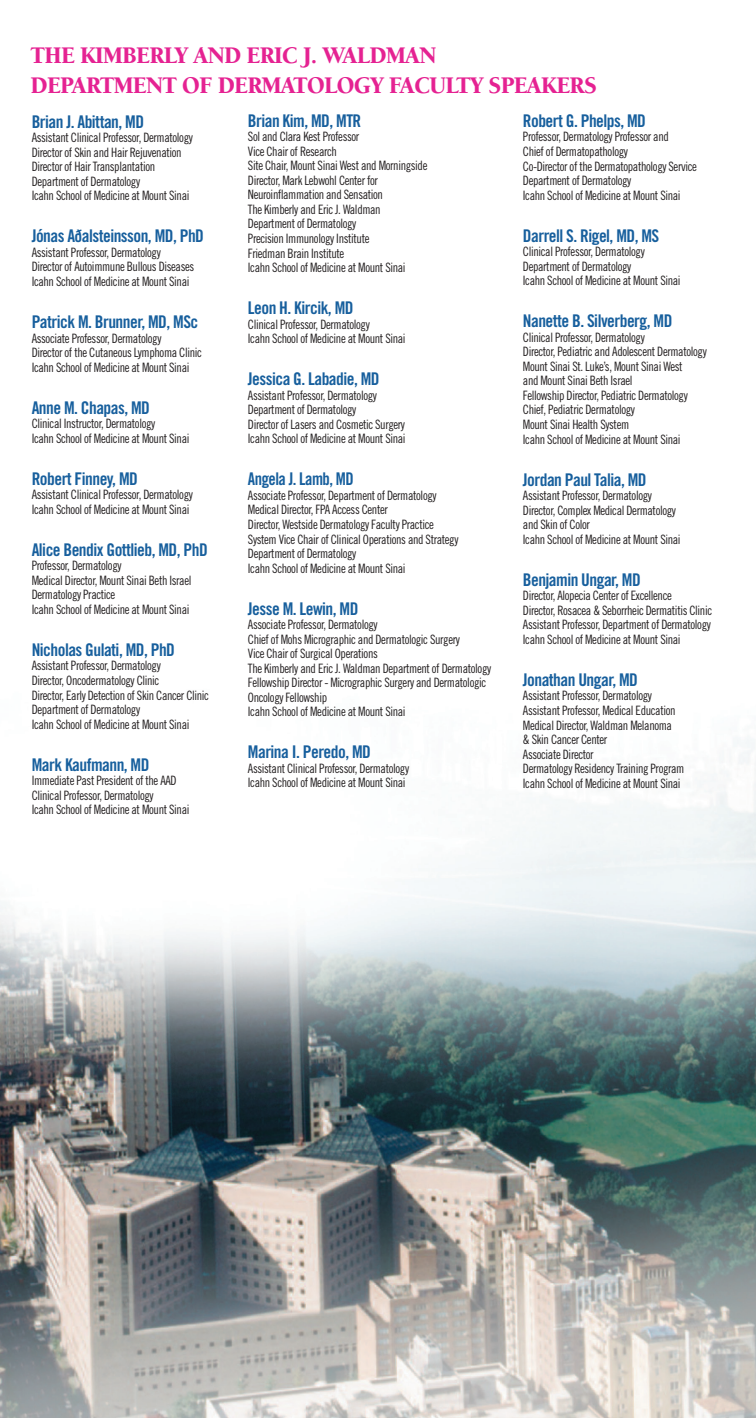
<style>
.page{position:relative;width:756px;height:1418px;background:#fff}
.page>*{position:absolute;margin:0;border:0;box-sizing:border-box;transform-origin:0 0}
.t1{font:900 24.5px/29.8px "Berkeley Std";letter-spacing:-.03em;color:#e52292;scale:.95 1}
.t2{font:17.5px "Trade Gothic LT Std Bd Cn 20";letter-spacing:-.03em;color:#175f9d}
.t3{font:17.5px "Trade Gothic LT Std Bd Cn 20";letter-spacing:-.03em;color:#175f9d;scale:.95 1}
.t4{font:12.95px/14.5px "Trade Gothic LT Std Cn 18";letter-spacing:-.03em;color:#231f20;scale:.95 1}
</style>
<div class="page">
<img style="left:0;top:738px;width:756px;height:680px">
<p class="t1" style="left:31px;top:41px;width:598px">THE KIMBERLY AND ERIC J. WALDMAN<br>DEPARTMENT OF DERMATOLOGY FACULTY SPEAKERS</p>
<p class="t2" style="left:248px;top:110px;width:115px">Brian Kim, MD, MTR</p>
<p class="t4" style="left:248px;top:129px;width:119px">Sol and Clara Kest Professor</p>
<p class="t4" style="left:248px;top:144px;width:95px">Vice Chair of Research</p>
<p class="t4" style="left:248px;top:158px;width:190px">Site Chair, Mount Sinai West and Morningside</p>
<p class="t4" style="left:248px;top:173px;width:144px">Director, Mark Lebwohl Center for<br>Neuroinflammation and Sensation</p>
<p class="t4" style="left:248px;top:202px;width:141px">The Kimberly and Eric J. Waldman<br>Department of Dermatology</p>
<p class="t4" style="left:248px;top:231px;width:129px">Precision Immunology Institute</p>
<p class="t4" style="left:248px;top:245px;width:168px">Friedman Brain Institute<br>Icahn School of Medicine at Mount Sinai</p>
<p class="t2" style="left:248px;top:297px;width:107px">Leon H. Kircik, MD</p>
<p class="t4" style="left:248px;top:317px;width:130px">Clinical Professor, Dermatology</p>
<p class="t4" style="left:248px;top:331px;width:168px">Icahn School of Medicine at Mount Sinai</p>
<p class="t2" style="left:248px;top:368px;width:133px">Jessica G. Labadie, MD</p>
<p class="t4" style="left:248px;top:388px;width:137px">Assistant Professor, Dermatology</p>
<p class="t4" style="left:248px;top:402px;width:116px">Department of Dermatology</p>
<p class="t4" style="left:248px;top:417px;width:167px">Director of Lasers and Cosmetic Surgery</p>
<p class="t4" style="left:248px;top:431px;width:168px">Icahn School of Medicine at Mount Sinai</p>
<p class="t3" style="left:248px;top:468px;width:113px">Angela J. Lamb, MD</p>
<p class="t4" style="left:248px;top:488px;width:200px">Associate Professor, Department of Dermatology</p>
<p class="t4" style="left:248px;top:502px;width:149px">Medical Director, FPA Access Center</p>
<p class="t4" style="left:248px;top:517px;width:197px">Director, Westside Dermatology Faculty Practice</p>
<p class="t4" style="left:248px;top:531px;width:223px">System Vice Chair of Clinical Operations and Strategy</p>
<p class="t4" style="left:248px;top:546px;width:116px">Department of Dermatology</p>
<p class="t4" style="left:248px;top:560px;width:168px">Icahn School of Medicine at Mount Sinai</p>
<p class="t2" style="left:248px;top:598px;width:112px">Jesse M. Lewin, MD</p>
<p class="t4" style="left:248px;top:617px;width:138px">Associate Professor, Dermatology</p>
<p class="t4" style="left:248px;top:631px;width:225px">Chief of Mohs Micrographic and Dermatologic Surgery</p>
<p class="t4" style="left:248px;top:646px;width:138px">Vice Chair of Surgical Operations</p>
<p class="t4" style="left:248px;top:661px;width:258px">The Kimberly and Eric J. Waldman Department of Dermatology</p>
<p class="t4" style="left:248px;top:675px;width:252px">Fellowship Director - Micrographic Surgery and Dermatologic<br>Oncology Fellowship</p>
<p class="t4" style="left:248px;top:704px;width:168px">Icahn School of Medicine at Mount Sinai</p>
<p class="t2" style="left:248px;top:741px;width:125px">Marina I. Peredo, MD</p>
<p class="t4" style="left:248px;top:761px;width:171px">Assistant Clinical Professor, Dermatology</p>
<p class="t4" style="left:248px;top:775px;width:168px">Icahn School of Medicine at Mount Sinai</p>
<p class="t2" style="left:523px;top:110px;width:125px">Robert G. Phelps, MD</p>
<p class="t4" style="left:523px;top:129px;width:155px">Professor, Dermatology Professor and<br>Chief of Dermatopathology</p>
<p class="t4" style="left:523px;top:158px;width:185px">Co-Director of the Dermatopathology Service</p>
<p class="t4" style="left:523px;top:173px;width:116px">Department of Dermatology</p>
<p class="t4" style="left:523px;top:188px;width:168px">Icahn School of Medicine at Mount Sinai</p>
<p class="t2" style="left:523px;top:225px;width:138px">Darrell S. Rigel, MD, MS</p>
<p class="t4" style="left:523px;top:244px;width:130px">Clinical Professor, Dermatology</p>
<p class="t4" style="left:523px;top:259px;width:168px">Department of Dermatology<br>Icahn School of Medicine at Mount Sinai</p>
<p class="t2" style="left:523px;top:310px;width:151px">Nanette B. Silverberg, MD</p>
<p class="t4" style="left:523px;top:330px;width:130px">Clinical Professor, Dermatology</p>
<p class="t4" style="left:523px;top:344px;width:195px">Director, Pediatric and Adolescent Dermatology</p>
<p class="t4" style="left:523px;top:359px;width:170px">Mount Sinai St. Luke’s, Mount Sinai West</p>
<p class="t4" style="left:523px;top:373px;width:117px">and Mount Sinai Beth Israel</p>
<p class="t4" style="left:523px;top:388px;width:175px">Fellowship Director, Pediatric Dermatology</p>
<p class="t4" style="left:523px;top:402px;width:119px">Chief, Pediatric Dermatology</p>
<p class="t4" style="left:523px;top:417px;width:113px">Mount Sinai Health System</p>
<p class="t4" style="left:523px;top:431px;width:168px">Icahn School of Medicine at Mount Sinai</p>
<p class="t2" style="left:523px;top:469px;width:125px">Jordan Paul Talia, MD</p>
<p class="t4" style="left:523px;top:488px;width:137px">Assistant Professor, Dermatology</p>
<p class="t4" style="left:523px;top:502px;width:163px">Director, Complex Medical Dermatology and Skin of Color</p>
<p class="t4" style="left:523px;top:532px;width:168px">Icahn School of Medicine at Mount Sinai</p>
<p class="t2" style="left:523px;top:569px;width:119px">Benjamin Ungar, MD</p>
<p class="t4" style="left:523px;top:588px;width:158px">Director, Alopecia Center of Excellence</p>
<p class="t4" style="left:523px;top:603px;width:201px">Director, Rosacea &amp; Seborrheic Dermatitis Clinic</p>
<p class="t4" style="left:523px;top:617px;width:199px">Assistant Professor, Department of Dermatology</p>
<p class="t4" style="left:523px;top:632px;width:168px">Icahn School of Medicine at Mount Sinai</p>
<p class="t2" style="left:523px;top:669px;width:117px">Jonathan Ungar, MD</p>
<p class="t4" style="left:523px;top:688px;width:137px">Assistant Professor, Dermatology</p>
<p class="t4" style="left:523px;top:703px;width:162px">Assistant Professor, Medical Education</p>
<p class="t4" style="left:523px;top:717px;width:159px">Medical Director, Waldman Melanoma &amp; Skin Cancer Center</p>
<p class="t4" style="left:523px;top:746px;width:172px">Associate Director<br>Dermatology Residency Training Program</p>
<p class="t4" style="left:523px;top:775px;width:168px">Icahn School of Medicine at Mount Sinai</p>
<p class="t2" style="left:32px;top:111px;width:114px">Brian J. Abittan, MD</p>
<p class="t4" style="left:32px;top:130px;width:171px">Assistant Clinical Professor, Dermatology</p>
<p class="t4" style="left:32px;top:145px;width:159px">Director of Skin and Hair Rejuvenation</p>
<p class="t4" style="left:32px;top:159px;width:132px">Director of Hair Transplantation</p>
<p class="t4" style="left:32px;top:174px;width:116px">Department of Dermatology</p>
<p class="t4" style="left:32px;top:188px;width:168px">Icahn School of Medicine at Mount Sinai</p>
<p class="t2" style="left:32px;top:225px;width:174px">Jónas Aðalsteinsson, MD, PhD</p>
<p class="t4" style="left:32px;top:245px;width:137px">Assistant Professor, Dermatology</p>
<p class="t4" style="left:32px;top:259px;width:173px">Director of Autoimmune Bullous Diseases</p>
<p class="t4" style="left:32px;top:274px;width:168px">Icahn School of Medicine at Mount Sinai</p>
<p class="t2" style="left:32px;top:311px;width:168px">Patrick M. Brunner, MD, MSc</p>
<p class="t4" style="left:32px;top:330px;width:138px">Associate Professor, Dermatology</p>
<p class="t4" style="left:32px;top:345px;width:181px">Director of the Cutaneous Lymphoma Clinic</p>
<p class="t4" style="left:32px;top:359px;width:168px">Icahn School of Medicine at Mount Sinai</p>
<p class="t2" style="left:32px;top:397px;width:120px">Anne M. Chapas, MD</p>
<p class="t4" style="left:32px;top:416px;width:132px">Clinical Instructor, Dermatology</p>
<p class="t4" style="left:32px;top:430px;width:168px">Icahn School of Medicine at Mount Sinai</p>
<p class="t2" style="left:32px;top:468px;width:108px">Robert Finney, MD</p>
<p class="t4" style="left:32px;top:487px;width:171px">Assistant Clinical Professor, Dermatology<br>Icahn School of Medicine at Mount Sinai</p>
<p class="t2" style="left:32px;top:539px;width:178px">Alice Bendix Gottlieb, MD, PhD</p>
<p class="t4" style="left:32px;top:558px;width:96px">Professor, Dermatology</p>
<p class="t4" style="left:32px;top:573px;width:170px">Medical Director, Mount Sinai Beth Israel</p>
<p class="t4" style="left:32px;top:587px;width:90px">Dermatology Practice</p>
<p class="t4" style="left:32px;top:602px;width:168px">Icahn School of Medicine at Mount Sinai</p>
<p class="t2" style="left:32px;top:639px;width:145px">Nicholas Gulati, MD, PhD</p>
<p class="t4" style="left:32px;top:658px;width:137px">Assistant Professor, Dermatology</p>
<p class="t4" style="left:32px;top:673px;width:136px">Director, Oncodermatology Clinic</p>
<p class="t4" style="left:32px;top:687px;width:188px">Director, Early Detection of Skin Cancer Clinic</p>
<p class="t4" style="left:32px;top:702px;width:116px">Department of Dermatology</p>
<p class="t4" style="left:32px;top:716px;width:168px">Icahn School of Medicine at Mount Sinai</p>
<p class="t2" style="left:32px;top:754px;width:119px">Mark Kaufmann, MD</p>
<p class="t4" style="left:32px;top:773px;width:154px">Immediate Past President of the AAD</p>
<p class="t4" style="left:32px;top:787px;width:130px">Clinical Professor, Dermatology</p>
<p class="t4" style="left:32px;top:802px;width:168px">Icahn School of Medicine at Mount Sinai</p>
</div>
